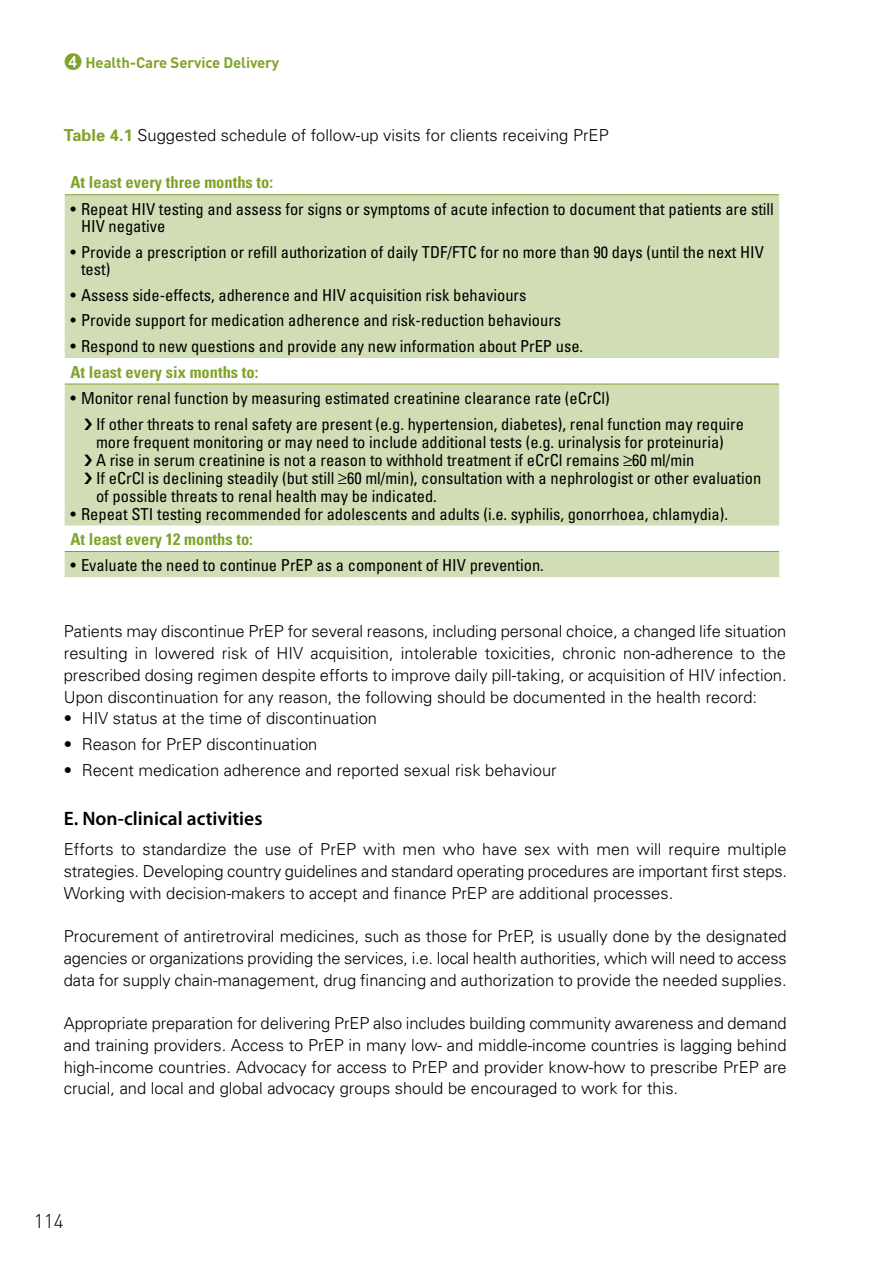
<style>
.page{position:relative;width:893px;height:1263px;background:#fff}
.page>*{position:absolute;margin:0;border:0;box-sizing:border-box;transform-origin:0 0}
.t1{font:600 19.5px "Myriad Pro";color:#000}
.t2{font:300 19.5px "DIN";color:#000}
.t3{font:300 16.5px/21.8px "Univers";color:#000;text-align:justify}
.t4{font:condensed 16.5px/18px "Univers";color:#000}
.t5{font:700 condensed 16.5px "Univers";color:#81a32b}
.t6{font:700 15px "DIN";letter-spacing:-.01em;color:#81a32b}
.s1{font-weight:700;color:#81a32b}
.s2{font-family:"Trade Gothic Cond Eighteen";font-stretch:normal}
</style>
<div class="page">
<svg style="left:65px;top:195px;width:714px;height:382px;background:#d6e1be"></svg>
<hr style="left:65px;top:194px;width:714px;height:1px;background:#81a32b">
<hr style="left:65px;top:384px;width:714px;height:1px;background:#81a32b">
<hr style="left:65px;top:551px;width:714px;height:1px;background:#81a32b">
<hr style="left:64px;top:358px;width:715px;height:1px;background:#fff">
<hr style="left:64px;top:526px;width:715px;height:1px;background:#fff">
<svg style="left:64px;top:551px;width:1px;height:26px"></svg>
<svg style="left:84px;top:419px;width:8px;height:11px"></svg>
<svg style="left:84px;top:455px;width:8px;height:11px"></svg>
<svg style="left:84px;top:473px;width:8px;height:11px"></svg>
<p class="t6" style="left:64px;top:53px;width:217px">✔ Health-Care Service Delivery</p>
<p class="t3" style="left:64px;top:124px;width:546px"><span class="s1">Table 4.1</span> Suggested schedule of follow-up visits for clients receiving PrEP</p>
<p class="t5" style="left:71px;top:172px;width:204px">At least every three months to:</p>
<p class="t4" style="left:81px;top:200px;width:694px;line-height:17.2px;text-indent:-10px">• Repeat HIV testing and assess for signs or symptoms of acute infection to document that patients are still<br>HIV negative</p>
<p class="t4" style="left:81px;top:243px;width:684px;line-height:17.2px;text-indent:-10px">• Provide a prescription or refill authorization of daily TDF/FTC for no more than 90 days (until the next HIV test)</p>
<p class="t4" style="left:71px;top:285px;width:457px">• Assess side-effects, adherence and HIV acquisition risk behaviours</p>
<p class="t4" style="left:71px;top:311px;width:492px">• Provide support for medication adherence and risk-reduction behaviours</p>
<p class="t4" style="left:71px;top:337px;width:514px">• Respond to new questions and provide any new information about PrEP use.</p>
<p class="t5" style="left:71px;top:362px;width:189px">At least every six months to:</p>
<p class="t4" style="left:96px;top:384px;width:649px;line-height:26.5px;text-indent:-25px">• Monitor renal function by measuring estimated creatinine clearance rate (eCrCl)<br>If other threats to renal safety are present (e.g. hypertension, diabetes), renal function may require</p>
<p class="t4" style="left:96px;top:433px;width:667px">more frequent monitoring or may need to include additional tests (e.g. urinalysis for proteinuria)<br>A rise in serum creatinine is not a reason to withhold treatment if eCrCl remains <span class="s2">≥</span>60 ml/min<br>If eCrCl is declining steadily (but still <span class="s2">≥</span>60 ml/min), consultation with a nephrologist or other evaluation of possible threats to renal health may be indicated.</p>
<p class="t4" style="left:71px;top:504px;width:659px">• Repeat STI testing recommended for adolescents and adults (i.e. syphilis, gonorrhoea, chlamydia).</p>
<p class="t5" style="left:71px;top:529px;width:184px">At least every 12 months to:</p>
<p class="t4" style="left:71px;top:556px;width:475px">• Evaluate the need to continue PrEP as a component of HIV prevention.</p>
<p class="t3" style="left:64px;top:620px;width:724px">Patients may discontinue PrEP for several reasons, including personal choice, a changed life situation resulting in lowered risk of HIV acquisition, intolerable toxicities, chronic non-adherence to the prescribed dosing regimen despite efforts to improve daily pill-taking, or acquisition of HIV infection.<br>Upon discontinuation for any reason, the following should be documented in the health record:</p>
<p class="t3" style="left:64px;top:707px;width:315px">• HIV status at the time of discontinuation</p>
<p class="t3" style="left:64px;top:733px;width:255px">• Reason for PrEP discontinuation</p>
<p class="t3" style="left:64px;top:759px;width:495px">• Recent medication adherence and reported sexual risk behaviour</p>
<p class="t1" style="left:64px;top:807px;width:200px">E. Non-clinical activities</p>
<p class="t3" style="left:64px;top:838px;width:725px">Efforts to standardize the use of PrEP with men who have sex with men will require multiple strategies. Developing country guidelines and standard operating procedures are important first steps.<br>Working with decision-makers to accept and finance PrEP are additional processes.</p>
<p class="t3" style="left:64px;top:925px;width:724px">Procurement of antiretroviral medicines, such as those for PrEP, is usually done by the designated agencies or organizations providing the services, i.e. local health authorities, which will need to access data for supply chain-management, drug financing and authorization to provide the needed supplies.</p>
<p class="t3" style="left:64px;top:1012px;width:724px">Appropriate preparation for delivering PrEP also includes building community awareness and demand and training providers. Access to PrEP in many low- and middle-income countries is lagging behind high-income countries. Advocacy for access to PrEP and provider know-how to prescribe PrEP are crucial, and local and global advocacy groups should be encouraged to work for this.</p>
<p class="t2" style="left:34px;top:1209px;width:32px">114</p>
</div>
